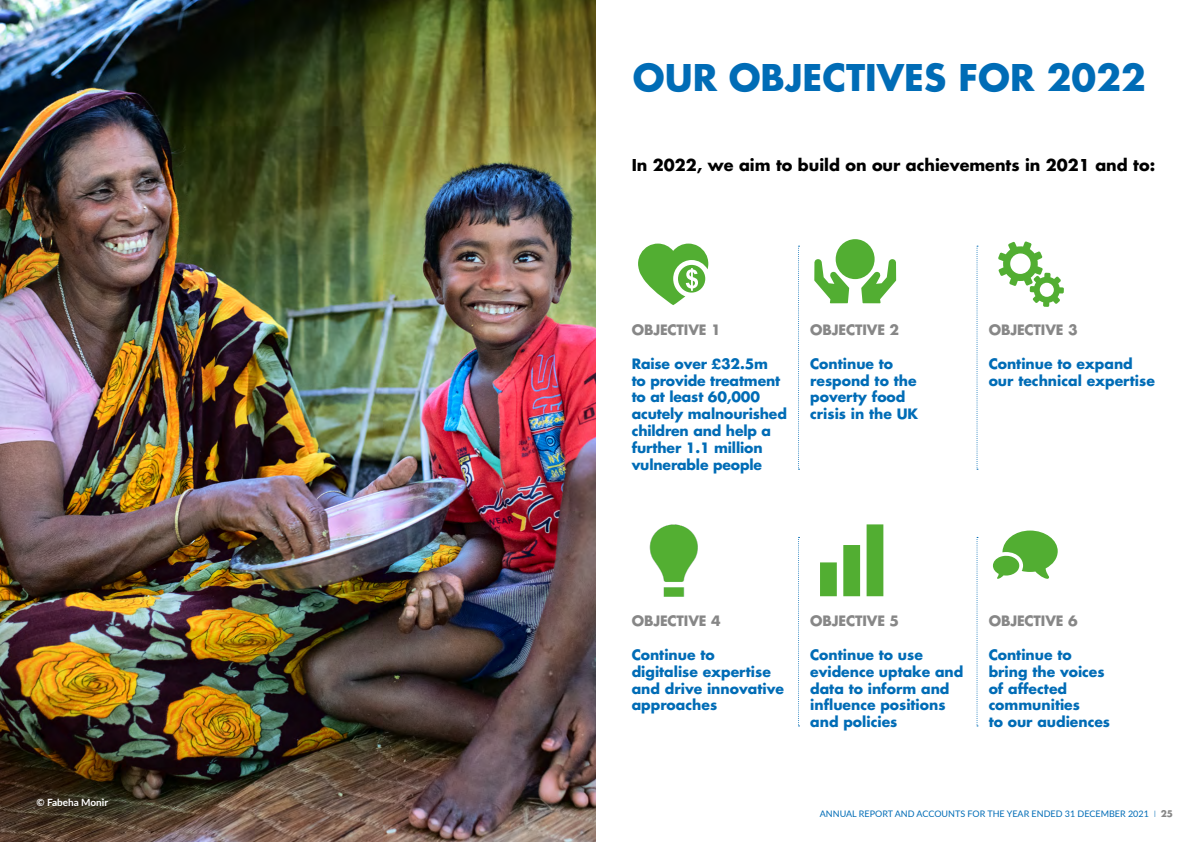
<style>
.page{position:relative;width:1191px;height:842px;background:#fff}
.page>*{position:absolute;margin:0;border:0;box-sizing:border-box;transform-origin:0 0}
.ToC_main_item{font:700 36px "Futura LT Pro";color:#006cb6}
.Intro_text{font:700 16px "Futura LT Pro";color:#000}
.Objective_lines_Lato{font:700 14px/16.8px "Futura LT Pro";color:#006cb6}
.Objective_lines_Lato-2{font:700 14px "Futura LT Pro";letter-spacing:-.01em;color:#878787}
.t1{font:700 10px "Lato";color:#fff}
.t2{font:9px "Lato";color:#006cb6}
.s1{font-weight:300}
.s2{font-family:"Futura LT Pro";font-weight:700;color:#878787}
</style>
<div class="page">
<svg style="left:638px;top:244px;width:70px;height:61px"></svg>
<svg style="left:998px;top:241px;width:66px;height:66px"></svg>
<img style="left:649px;top:524px;width:49px;height:73px">
<svg style="left:820px;top:524px;width:63px;height:72px"></svg>
<svg style="left:993px;top:530px;width:64px;height:49px"></svg>
<svg style="left:798px;top:246px;width:1px;height:224px"></svg>
<svg style="left:976px;top:246px;width:2px;height:224px"></svg>
<svg style="left:798px;top:537px;width:1px;height:189px"></svg>
<svg style="left:976px;top:537px;width:2px;height:189px"></svg>
<svg style="left:814px;top:259px;width:35px;height:44px"></svg>
<svg style="left:861px;top:259px;width:35px;height:44px"></svg>
<div style="left:835px;top:239px;width:39px;height:40px;background:#52ae32;border-radius:50%"></div>
<img style="left:0;top:0;width:595px;height:842px">
<p class="t1" style="left:36px;top:795px;width:73px">© Fabeha Monir</p>
<p class="ToC_main_item" style="left:633px;top:49px;width:514px">OUR OBJECTIVES FOR 2022</p>
<p class="Intro_text" style="left:631px;top:152px;width:525px">In 2022, we aim to build on our achievements in 2021 and to:</p>
<p class="Objective_lines_Lato-2" style="left:631px;top:319px;width:90px">OBJECTIVE 1</p>
<p class="Objective_lines_Lato" style="left:631px;top:355px;width:157px">Raise over £32.5m<br>to provide treatment to at least 60,000 acutely malnourished children and help a further 1.1 million vulnerable people</p>
<p class="Objective_lines_Lato-2" style="left:810px;top:319px;width:90px">OBJECTIVE 2</p>
<p class="Objective_lines_Lato" style="left:810px;top:355px;width:109px">Continue to respond to the poverty food crisis in the UK</p>
<p class="Objective_lines_Lato-2" style="left:988px;top:319px;width:90px">OBJECTIVE 3</p>
<p class="Objective_lines_Lato" style="left:988px;top:355px;width:168px">Continue to expand our technical expertise</p>
<p class="Objective_lines_Lato-2" style="left:631px;top:610px;width:90px">OBJECTIVE 4</p>
<p class="Objective_lines_Lato" style="left:631px;top:646px;width:154px">Continue to digitalise expertise and drive innovative approaches</p>
<p class="Objective_lines_Lato-2" style="left:810px;top:610px;width:90px">OBJECTIVE 5</p>
<p class="Objective_lines_Lato" style="left:810px;top:646px;width:155px">Continue to use evidence uptake and data to inform and influence positions and policies</p>
<p class="Objective_lines_Lato-2" style="left:988px;top:610px;width:90px">OBJECTIVE 6</p>
<p class="Objective_lines_Lato" style="left:988px;top:646px;width:123px">Continue to bring the voices of affected communities<br>to our audiences</p>
<p class="t2" style="left:820px;top:807px;width:355px">ANNUAL REPORT AND ACCOUNTS FOR THE YEAR ENDED 31 DECEMBER 2021 <span class="s1">I</span> <span class="s2">25</span></p>
</div>
